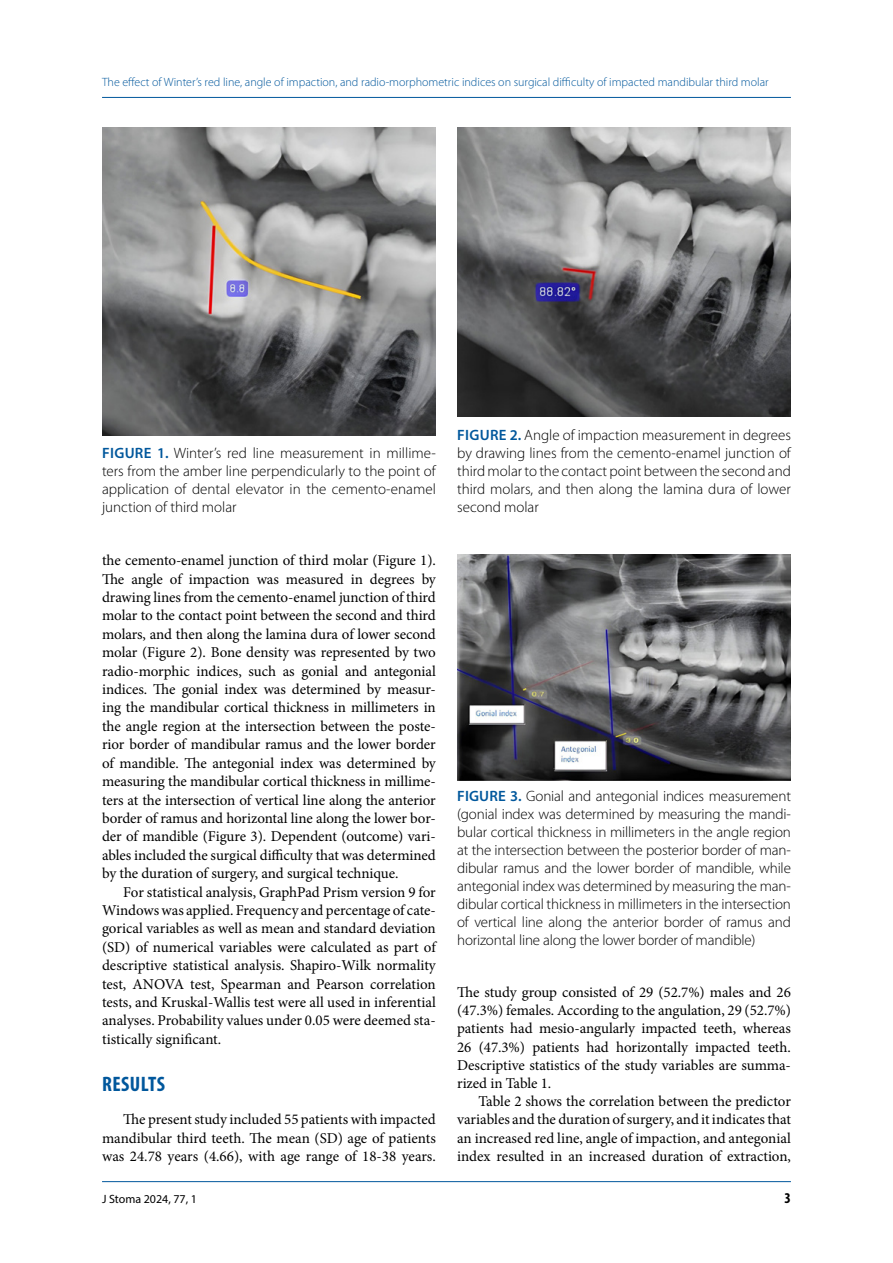
<style>
.page{position:relative;width:893px;height:1263px;background:#fff}
.page>*{position:absolute;margin:0;border:0;box-sizing:border-box;transform-origin:0 0}
.t1{font:700 condensed 21px "Myriad Pro";letter-spacing:.02em;color:#00579c}
.t2{font:15px/18.5px "Minion Pro";letter-spacing:-.005em;color:#000;text-align:justify}
.t3{font:300 15px/18px "Myriad Pro";color:#000;text-align:justify}
.t4{font:700 condensed 15px "Myriad Pro";color:#000}
.t5{font:300 12px "Myriad Pro";color:#00579c}
.t6{font:12px "Myriad Pro";color:#000}
.s1{font-weight:600;color:#00579c}
</style>
<div class="page">
<hr style="left:102px;top:97px;width:689px;height:1px;background:#00579c">
<hr style="left:102px;top:1181px;width:689px;height:1px;background:#00579c">
<img style="left:102px;top:128px;width:334px;height:307px">
<img style="left:457px;top:128px;width:334px;height:289px">
<img style="left:457px;top:554px;width:334px;height:226px">
<p class="t5" style="left:102px;top:76px;width:668px">The effect of Winter’s red line, angle of impaction, and radio-morphometric indices on surgical difficulty of impacted mandibular third molar</p>
<p class="t3" style="left:102px;top:444px;width:335px"><span class="s1">FIGURE 1.</span> Winter’s red line measurement in millime&shy;ters from the amber line perpendicularly to the point of application of dental elevator in the cemento-enamel junction of third molar</p>
<p class="t2" style="left:102px;top:551px;width:335px">the cemento-enamel junction of third molar (Figure 1).<br>The angle of impaction was measured in degrees by drawing lines from the cemento-enamel junction of third molar to the contact point between the second and third molars, and then along the lamina dura of lower second molar (Figure 2). Bone density was represented by two radio-morphic indices, such as gonial and antegonial indices. The gonial index was determined by measur&shy;ing the mandibular cortical thickness in millimeters in the angle region at the intersection between the poste&shy;rior border of mandibular ramus and the lower border of mandible. The antegonial index was determined by measuring the mandibular cortical thickness in millime&shy;ters at the intersection of vertical line along the anterior border of ramus and horizontal line along the lower bor&shy;der of mandible (Figure 3). Dependent (outcome) vari&shy;ables included the surgical difficulty that was determined by the duration of surgery, and surgical technique.</p>
<p class="t2" style="left:102px;top:882px;width:335px;text-indent:21px">For statistical analysis, GraphPad Prism version 9 for Windows was applied. Frequency and percentage of cate&shy;gorical variables as well as mean and standard deviation (SD) of numerical variables were calculated as part of descriptive statistical analysis. Shapiro-Wilk normality test, ANOVA test, Spearman and Pearson correlation tests, and Kruskal-Wallis test were all used in inferential analyses. Probability values under 0.05 were deemed sta&shy;tistically significant.</p>
<h1 class="t1" style="left:102px;top:1071px;width:64px">RESULTS</h1>
<p class="t2" style="left:102px;top:1110px;width:335px;text-indent:21px">The present study included 55 patients with impacted mandibular third teeth. The mean (SD) age of patients was 24.78 years (4.66), with age range of 18-38 years.</p>
<p class="t6" style="left:102px;top:1192px;width:96px">J Stoma 2024, 77, 1</p>
<p class="t3" style="left:457px;top:426px;width:335px"><span class="s1">FIGURE 2.</span> Angle of impaction measurement in degrees by drawing lines from the cemento-enamel junction of third molar to the contact point between the second and third molars, and then along the lamina dura of lower second molar</p>
<p class="t3" style="left:457px;top:787px;width:335px"><span class="s1">FIGURE 3.</span> Gonial and antegonial indices measurement (gonial index was determined by measuring the mandi&shy;bular cortical thickness in millimeters in the angle region at the intersection between the posterior border of man&shy;dibular ramus and the lower border of mandible, while antegonial index was determined by measuring the man&shy;dibular cortical thickness in millimeters in the intersection of vertical line along the anterior border of ramus and horizontal line along the lower border of mandible)</p>
<p class="t2" style="left:457px;top:983px;width:335px">The study group consisted of 29 (52.7%) males and 26 (47.3%) females. According to the angulation, 29 (52.7%) patients had mesio-angularly impacted teeth, whereas 26 (47.3%) patients had horizontally impacted teeth.<br>Descriptive statistics of the study variables are summa&shy;rized in Table 1.</p>
<p class="t2" style="left:457px;top:1092px;width:335px;text-indent:21px">Table 2 shows the correlation between the predictor variables and the duration of surgery, and it indicates that an increased red line, angle of impaction, and antegonial index resulted in an increased duration of extraction,</p>
<p class="t4" style="left:784px;top:1189px;width:8px">3</p>
</div>
